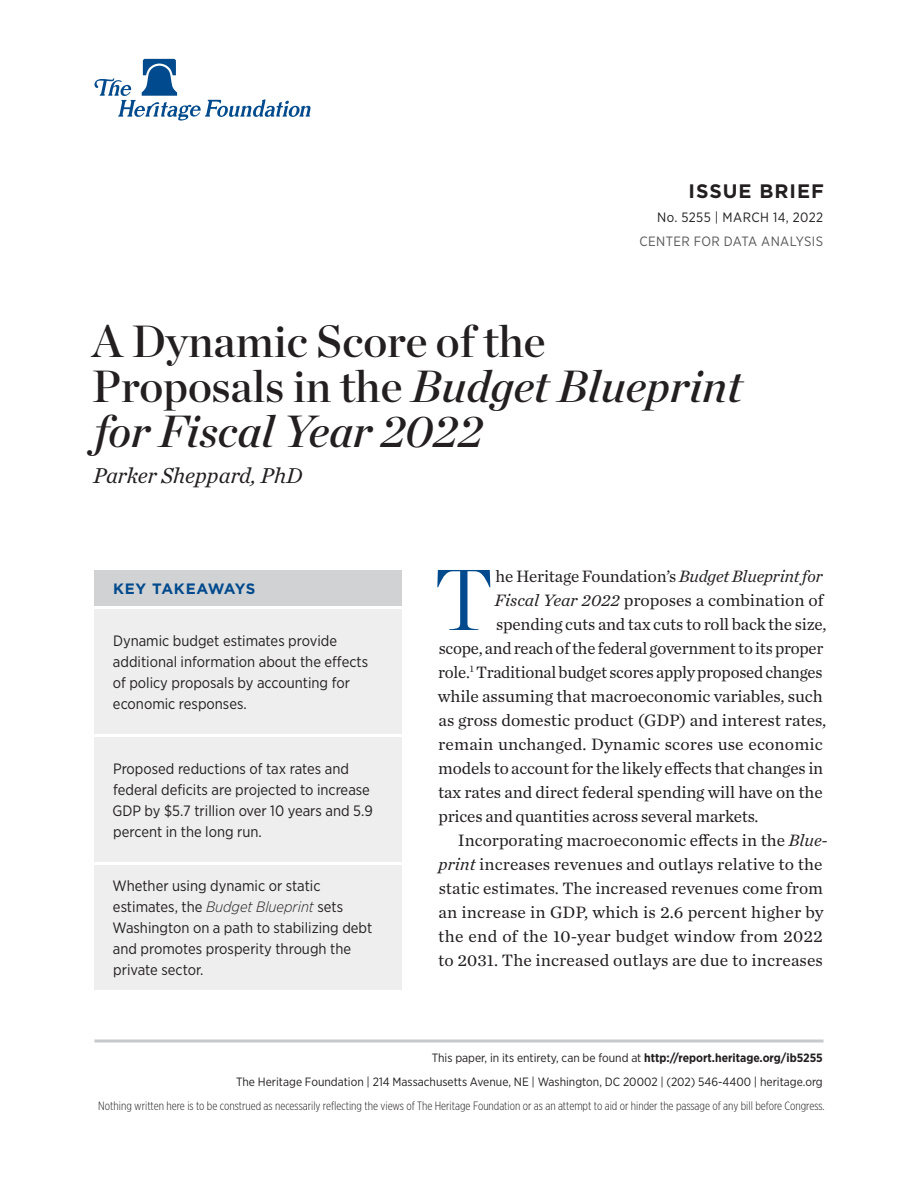
<style>
.page{position:relative;width:918px;height:1188px;background:#fff}
.page>*{position:absolute;margin:0;border:0;box-sizing:border-box;transform-origin:0 0}
.Body_Text___DROP_CAP{font:300 86.1px "Chronicle Display";color:#004a8d}
.Paper_Title{font:45px/45px "Chronicle Display Semi";color:#231f20}
.Byline{font:italic 22.5px "Chronicle Text G1";color:#231f20}
.t1{font:700 19.5px "Gotham";letter-spacing:.05em;color:#231f20}
.Body_Text___DROP_CAP-2{font:17.25px "Chronicle Text G1";letter-spacing:-.01em;color:#231f20}
.Body_Text{font:17.25px/24px "Chronicle Text G1";letter-spacing:.005em;color:#231f20}
.Key_Takeaways{font:15px/21px "Gotham Narrow";color:#231f20}
.Key_Takeaways___HEAD{font:700 15px "Gotham";letter-spacing:.03em;color:#004a8d}
.t2{font:13.5px "Gotham Narrow";letter-spacing:.03em;color:#57585a}
.t3{font:13.5px "Gotham Narrow";letter-spacing:.03em;color:#231f20}
.t4{font:12px/24px "Gotham Narrow";color:#231f20;text-align:right}
.t5{font:300 12px "Gotham X Narrow";color:#231f20}
.s1{font-style:italic}
.s2{font-weight:300;font-style:italic}
.s3{font-weight:700}
</style>
<div class="page">
<hr style="left:94px;top:1040px;width:730px;height:2px;background:#c7c8ca">
<svg style="left:94px;top:59px;width:216px;height:62px"></svg>
<div style="left:94px;top:609px;width:308px;height:125px;background:#eeeeef"></div>
<div style="left:94px;top:570px;width:308px;height:36px;background:#d1d2d4"></div>
<div style="left:94px;top:737px;width:308px;height:125px;background:#eeeeef"></div>
<div style="left:94px;top:865px;width:308px;height:125px;background:#eeeeef"></div>
<p class="t1" style="left:689px;top:178px;width:137px">ISSUE BRIEF</p>
<p class="t3" style="left:657px;top:209px;width:168px">No. 5255 | March 14, 2022</p>
<p class="t2" style="left:639px;top:233px;width:185px">CENTER FOR DATA ANALYSIS</p>
<p class="Paper_Title" style="left:92px;top:316px;width:652px">A Dynamic Score of the<br>Proposals in the <span class="s1">Budget Blueprint for Fiscal Year 2022</span></p>
<p class="Byline" style="left:93px;top:458px;width:211px">Parker Sheppard, PhD</p>
<p class="Key_Takeaways___HEAD" style="left:113px;top:579px;width:144px">KEY TAKEAWAYS</p>
<p class="Key_Takeaways" style="left:113px;top:630px;width:257px">Dynamic budget estimates provide additional information about the effects of policy proposals by accounting for economic responses.</p>
<p class="Key_Takeaways" style="left:112px;top:758px;width:262px">Proposed reductions of tax rates and federal deficits are projected to increase GDP by $5.7 trillion over 10 years and 5.9 percent in the long run.</p>
<p class="Key_Takeaways" style="left:112px;top:875px;width:261px">Whether using dynamic or static estimates, the <span class="s2">Budget Blueprint</span> sets<br>Washington on a path to stabilizing debt and promotes prosperity through the private sector.</p>
<p class="Body_Text___DROP_CAP" style="left:434px;top:534px;width:60px">T</p>
<p class="Body_Text___DROP_CAP-2" style="left:496px;top:563px;width:329px">he Heritage Foundation’s <span class="s1">BudgetBlueprint for</span></p>
<p class="Body_Text___DROP_CAP-2" style="left:495px;top:587px;width:330px"><span class="s1">Fiscal Year 2022</span> proposes a combination of</p>
<p class="Body_Text___DROP_CAP-2" style="left:496px;top:611px;width:332px">spending cuts and tax cuts to roll back the size,</p>
<p class="Body_Text___DROP_CAP-2" style="left:439px;top:635px;width:386px">scope, and reach of the federal government to its proper</p>
<p class="Body_Text___DROP_CAP-2" style="left:438px;top:659px;width:386px">role.<sup>1</sup> Traditional budget scores apply proposed changes</p>
<p class="Body_Text___DROP_CAP-2" style="left:438px;top:683px;width:386px">while assuming that macroeconomic variables, such</p>
<p class="Body_Text___DROP_CAP-2" style="left:439px;top:707px;width:389px">as gross domestic product (GDP) and interest rates,</p>
<p class="Body_Text___DROP_CAP-2" style="left:438px;top:731px;width:386px">remain unchanged. Dynamic scores use economic</p>
<p class="Body_Text___DROP_CAP-2" style="left:438px;top:755px;width:386px">models to account for the likely effects that changes in</p>
<p class="Body_Text___DROP_CAP-2" style="left:438px;top:779px;width:386px">tax rates and direct federal spending will have on the</p>
<p class="Body_Text___DROP_CAP-2" style="left:438px;top:803px;width:322px">prices and quantities across several markets.</p>
<p class="Body_Text" style="left:438px;top:827px;width:391px;text-indent:20px">Incorporating macroeconomic effects in the <span class="s1">Blue&shy;print</span> increases revenues and outlays relative to the static estimates. The increased revenues come from an increase in GDP, which is 2.6 percent higher by the end of the 10-year budget window from 2022 to 2031. The increased outlays are due to increases</p>
<p class="t4" style="left:236px;top:1046px;width:588px">This paper, in its entirety, can be found at <span class="s3">http://report.heritage.org/ib5255<br></span>The Heritage Foundation | 214 Massachusetts Avenue, NE | Washington, DC 20002 | (202) 546-4400 | heritage.org</p>
<p class="t5" style="left:98px;top:1099px;width:728px">Nothing written here is to be construed as necessarily reflecting the views of The Heritage Foundation or as an attempt to aid or hinder the passage of any bill before Congress.</p>
</div>
